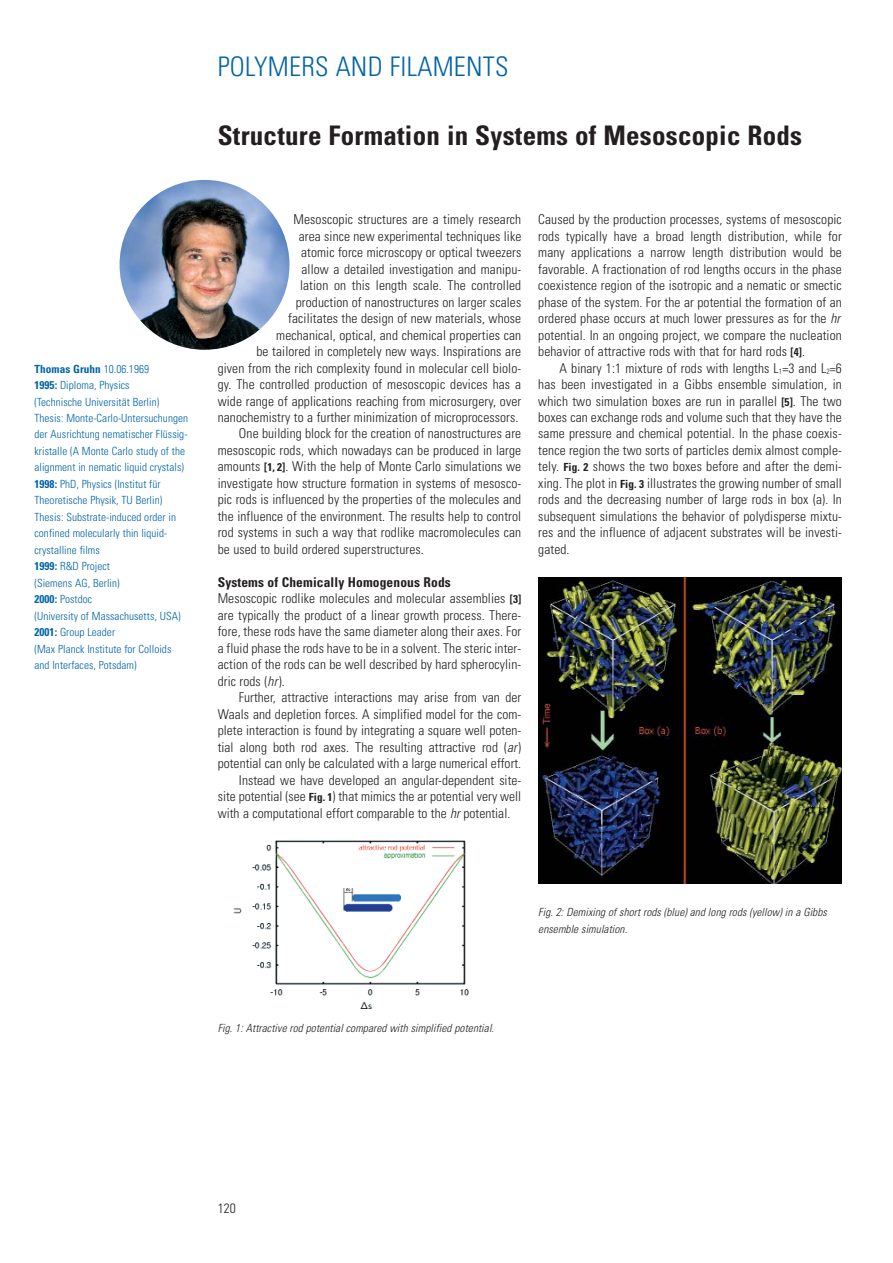
<style>
.page{position:relative;width:893px;height:1263px;background:#fff}
.page>*{position:absolute;margin:0;border:0;box-sizing:border-box;transform-origin:0 0}
.t1{font:700 condensed 27px "Univers";letter-spacing:.01em;color:#231f20}
.t2{font:300 condensed 27px "Univers";letter-spacing:.01em;color:#0064a7}
.t3{font:300 condensed 13.5px/16.5px "Univers";letter-spacing:.01em;color:#231f20;text-align:justify}
.t4{font:300 condensed 11.25px/16.5px "Univers";letter-spacing:.005em;color:#0064a7}
.t5{font:italic 300 condensed 11.25px/16.5px "Univers";letter-spacing:.01em;color:#231f20}
.s1{font-weight:700}
.s2{font-weight:700;font-size:11.25px}
.s3{font-style:italic}
</style>
<div class="page">
<img style="left:119px;top:180px;width:170px;height:170px;border-radius:50%">
<img style="left:233px;top:840px;width:236px;height:169px">
<img style="left:538px;top:578px;width:303px;height:305px">
<p class="t4" style="left:35px;top:361px;width:155px"><span class="s1">Thomas Gruhn</span> 10.06.1969<br><span class="s1">1995:</span> Diploma, Physics<br>(Technische Universität Berlin)<br>Thesis: Monte-Carlo-Untersuchungen der Ausrichtung nematischer Flüssig&shy;kristalle (A Monte Carlo study of the alignment in nematic liquid crystals)<br><span class="s1">1998:</span> PhD, Physics (Institut für<br>Theoretische Physik, TU Berlin)<br>Thesis: Substrate-induced order in confined molecularly thin liquid&shy;crystalline films<br><span class="s1">1999:</span> R&amp;D Project<br>(Siemens AG, Berlin)<br><span class="s1">2000:</span> Postdoc<br>(University of Massachusetts, USA)<br><span class="s1">2001:</span> Group Leader<br>(Max Planck Institute for Colloids and Interfaces, Potsdam)</p>
<h1 class="t2" style="left:218px;top:56px;width:292px">POLYMERS AND FILAMENTS</h1>
<h1 class="t1" style="left:218px;top:126px;width:586px">Structure Formation in Systems of Mesoscopic Rods</h1>
<p class="t3" style="left:293px;top:213px;width:229px">Mesoscopic structures are a timely research</p>
<p class="t3" style="left:299px;top:229px;width:224px">area since new experimental techniques like</p>
<p class="t3" style="left:301px;top:246px;width:222px">atomic force microscopy or optical tweezers</p>
<p class="t3" style="left:301px;top:262px;width:221px">allow a detailed investigation and manipu-</p>
<p class="t3" style="left:300px;top:279px;width:223px">lation on this length scale. The controlled</p>
<p class="t3" style="left:296px;top:295px;width:227px">production of nanostructures on larger scales</p>
<p class="t3" style="left:288px;top:311px;width:234px">facilitates the design of new materials, whose</p>
<p class="t3" style="left:276px;top:328px;width:246px">mechanical, optical, and chemical properties can</p>
<p class="t3" style="left:256px;top:344px;width:266px">be tailored in completely new ways. Inspirations are</p>
<p class="t3" style="left:218px;top:361px;width:305px">given from the rich complexity found in molecular cell biolo-</p>
<p class="t3" style="left:218px;top:377px;width:305px">gy. The controlled production of mesoscopic devices has a</p>
<p class="t3" style="left:218px;top:394px;width:305px">wide range of applications reaching from microsurgery, over</p>
<p class="t3" style="left:218px;top:410px;width:302px">nanochemistry to a further minimization of microprocessors.</p>
<p class="t3" style="left:239px;top:427px;width:284px">One building block for the creation of nanostructures are</p>
<p class="t3" style="left:218px;top:443px;width:305px">mesoscopic rods, which nowadays can be produced in large</p>
<p class="t3" style="left:218px;top:460px;width:305px">amounts <span class="s2">[1, 2]</span>. With the help of Monte Carlo simulations we</p>
<p class="t3" style="left:218px;top:476px;width:305px">investigate how structure formation in systems of mesosco-</p>
<p class="t3" style="left:218px;top:493px;width:305px">pic rods is influenced by the properties of the molecules and</p>
<p class="t3" style="left:218px;top:509px;width:305px">the influence of the environment. The results help to control</p>
<p class="t3" style="left:218px;top:526px;width:305px">rod systems in such a way that rodlike macromolecules can</p>
<p class="t3" style="left:218px;top:542px;width:208px">be used to build ordered superstructures.</p>
<p class="t3" style="left:218px;top:575px;width:305px;text-align:left"><span class="s1">Systems of Chemically Homogenous Rods<br></span>Mesoscopic rodlike molecules and molecular assemblies <span class="s2">[3] </span>are typically the product of a linear growth process. There&shy;fore, these rods have the same diameter along their axes. For a fluid phase the rods have to be in a solvent. The steric inter&shy;action of the rods can be well described by hard spherocylin&shy;dric rods (<span class="s3">hr</span>).</p>
<p class="t3" style="left:239px;top:691px;width:284px">Further, attractive interactions may arise from van der</p>
<p class="t3" style="left:218px;top:707px;width:305px">Waals and depletion forces. A simplified model for the com-</p>
<p class="t3" style="left:218px;top:723px;width:305px">plete interaction is found by integrating a square well poten-</p>
<p class="t3" style="left:218px;top:740px;width:305px">tial along both rod axes. The resulting attractive rod (<span class="s3">ar</span>)</p>
<p class="t3" style="left:218px;top:756px;width:305px">potential can only be calculated with a large numerical effort.</p>
<p class="t3" style="left:239px;top:773px;width:284px">Instead we have developed an angular-dependent site-</p>
<p class="t3" style="left:218px;top:789px;width:305px">site potential (see <span class="s2">Fig. 1</span>) that mimics the ar potential very well</p>
<p class="t3" style="left:218px;top:806px;width:294px">with a computational effort comparable to the <span class="s3">hr</span> potential.</p>
<p class="t3" style="left:538px;top:213px;width:305px">Caused by the production processes, systems of mesoscopic rods typically have a broad length distribution, while for many applications a narrow length distribution would be favorable. A fractionation of rod lengths occurs in the phase coexistence region of the isotropic and a nematic or smectic phase of the system. For the ar potential the formation of an ordered phase occurs at much lower pressures as for the <span class="s3">hr </span>potential. In an ongoing project, we compare the nucleation behavior of attractive rods with that for hard rods <span class="s2">[4]</span>.</p>
<p class="t3" style="left:538px;top:361px;width:305px;text-indent:21px">A binary 1:1 mixture of rods with lengths L<sub>1</sub>=3 and L<sub>2</sub>=6 has been investigated in a Gibbs ensemble simulation, in which two simulation boxes are run in parallel <span class="s2">[5]</span>. The two boxes can exchange rods and volume such that they have the same pressure and chemical potential. In the phase coexis&shy;tence region the two sorts of particles demix almost comple&shy;tely. <span class="s2">Fig. 2</span> shows the two boxes before and after the demi&shy;xing. The plot in <span class="s2">Fig. 3</span> illustrates the growing number of small rods and the decreasing number of large rods in box (a). In subsequent simulations the behavior of polydisperse mixtu&shy;res and the influence of adjacent substrates will be investi&shy;gated.</p>
<p class="t5" style="left:538px;top:905px;width:290px">Fig. 2: Demixing of short rods (blue) and long rods (yellow) in a Gibbs ensemble simulation.</p>
<p class="t5" style="left:218px;top:1021px;width:278px">Fig. 1: Attractive rod potential compared with simplified potential.</p>
<p class="t3" style="left:218px;top:1201px;width:20px">120</p>
</div>
